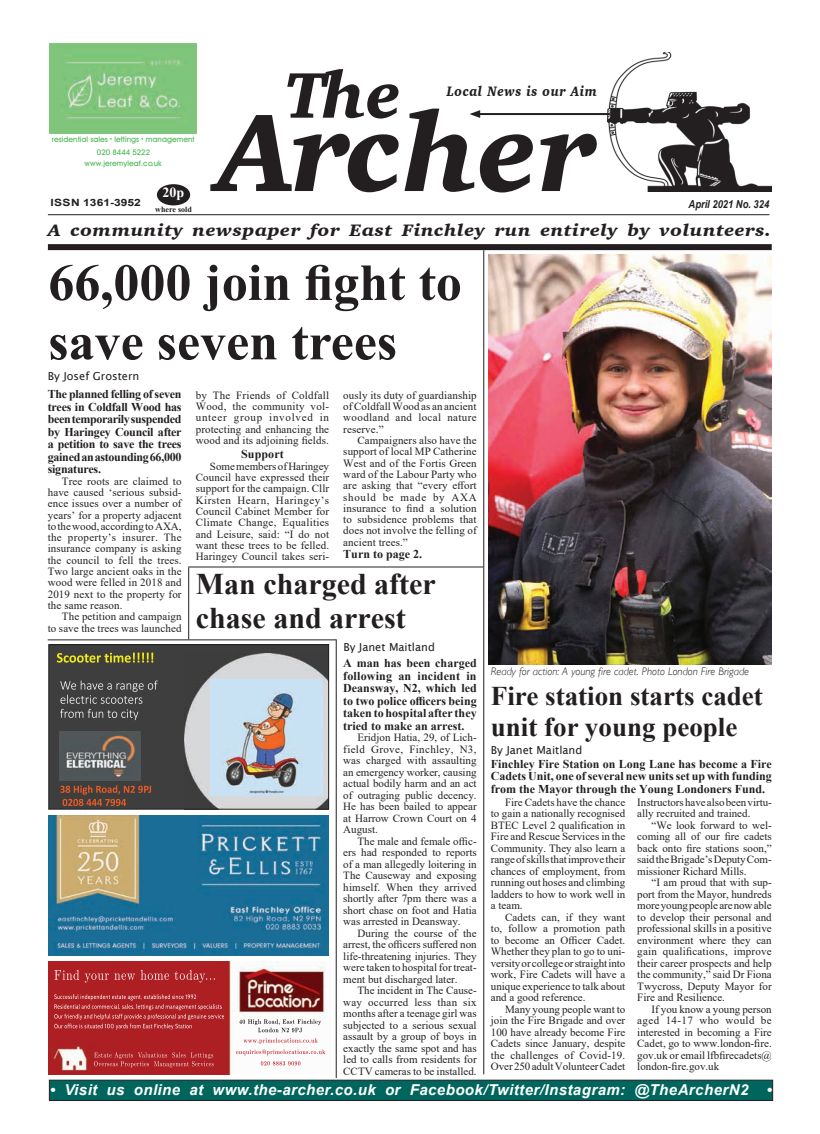
<style>
.page{position:relative;width:820px;height:1134px;background:#fff}
.page>*{position:absolute;margin:0;border:0;box-sizing:border-box;transform-origin:0 0}
.t1{font:italic 900 112px "Charter";letter-spacing:.01em;color:#231f20}
.t2{font:italic 900 66px "Charter";color:#231f20}
.t3{font:700 52px/59.4px "Times New Roman";color:#231f20}
.t4{font:700 30px/34px "Times New Roman";color:#231f20}
.t5{font:700 27px/31px "Times New Roman";color:#231f20}
.t6{font:italic 900 17px "Charter";letter-spacing:.03em;color:#231f20;scale:1.1 1}
.t7{font:italic 700 15px "Arial";letter-spacing:.03em;color:#fff}
.t8{font:italic 900 14px "Charter";letter-spacing:.05em;color:#231f20;scale:.87 1}
.t9{font:700 14px "Times New Roman";color:#fff}
.t10{font:700 12px/12.5px "Times New Roman";color:#231f20;text-align:justify}
.t11{font:11px/11.5px "Times New Roman";color:#231f20;text-align:justify}
.t12{font:italic 300 11px "Gill Sans";color:#231f20}
.t13{font:11px "Lucida Sans";color:#231f20}
.t14{font:italic 700 11px "Arial";color:#231f20;scale:.85 1}
.t15{font:700 10px "Arial";color:#231f20;scale:1.2 1}
.t16{font:700 8px "Times New Roman";color:#231f20}
.t17{font:7.8px/11.6px "Avant Garde Md BT";color:#4eb956;text-align:center}
</style>
<div class="page">
<img style="left:607px;top:53px;width:164px;height:139px">
<hr style="left:476px;top:113px;width:133px;height:2px;background:#231f20">
<svg style="left:469px;top:110px;width:11px;height:8px"></svg>
<div style="left:48px;top:244px;width:723px;height:6px;background:#231f20"></div>
<div style="left:49px;top:1080px;width:723px;height:21px;background:#00665d;border:1px solid #231f20"></div>
<hr style="left:48px;top:214px;width:721px;height:1px;background:#231f20">
<div style="left:158px;top:185px;width:31px;height:19px;background:#231f20;border-radius:50%"></div>
<div style="left:157px;top:184px;width:33px;height:21px;border:2px solid #231f20;border-radius:50%"></div>
<img style="left:48px;top:961px;width:278px;height:113px">
<img style="left:48px;top:815px;width:280px;height:140px">
<div style="left:49px;top:645px;width:279px;height:164px;background:#3e3e3e"></div>
<svg style="left:60px;top:680px;width:98px;height:40px"></svg>
<svg style="left:57px;top:652px;width:96px;height:11px"></svg>
<img style="left:185px;top:654px;width:142px;height:154px">
<img style="left:60px;top:732px;width:80px;height:49px">
<svg style="left:60px;top:785px;width:91px;height:21px"></svg>
<img style="left:210px;top:679px;width:113px;height:116px">
<div style="left:48px;top:644px;width:281px;height:166px;border:1px solid #231f20"></div>
<img style="left:49px;top:43px;width:148px;height:91px">
<img style="left:488px;top:255px;width:283px;height:409px">
<hr style="left:483px;top:250px;width:1px;height:824px;background:#231f20">
<hr style="left:48px;top:639px;width:288px;height:1px;background:#231f20">
<hr style="left:335px;top:639px;width:1px;height:439px;background:#231f20">
<hr style="left:188px;top:567px;width:1px;height:72px;background:#231f20">
<hr style="left:188px;top:566px;width:295px;height:1px;background:#231f20">
<h2 class="t2" style="left:284px;top:54px;width:118px">The</h2>
<p class="t8" style="left:446px;top:82px;width:174px">Local News is our Aim</p>
<h1 class="t1" style="left:217px;top:83px;width:380px">Archer</h1>
<p class="t17" style="left:52px;top:134px;width:144px">residential sales lettings management</p>
<p class="t17" style="left:85px;top:147px;width:79px">020 8444 5222 www.jeremyleaf.co.uk</p>
<p class="t9" style="left:162px;top:182px;width:23px">20p</p>
<p class="t16" style="left:155px;top:205px;width:38px">where sold</p>
<p class="t15" style="left:50px;top:196px;width:77px">ISSN 1361-3952</p>
<p class="t14" style="left:688px;top:197px;width:96px">April 2021 No. 324</p>
<h3 class="t6" style="left:48px;top:220px;width:659px">A community newspaper for East Finchley run entirely by volunteers.</h3>
<h3 class="t3" style="left:48px;top:251px;width:415px">66,000 join fight to save seven trees</h3>
<p class="t10" style="left:48px;top:388px;width:135px">The planned felling of seven trees in Coldfall Wood has been temporarily suspended by Haringey Council after a petition to save the trees gained an astounding 66,000 signatures.</p>
<p class="t11" style="left:48px;top:475px;width:135px;text-indent:14px">Tree roots are claimed to have caused ‘serious subsid&shy;ence issues over a number of years’ for a property adjacent to the wood, according to AXA, the property’s insurer. The insurance company is asking the council to fell the trees.<br>Two large ancient oaks in the wood were felled in 2018 and 2019 next to the property for the same reason.</p>
<p class="t11" style="left:48px;top:610px;width:135px;text-align:right">The petition and campaign<br>to save the trees was launched</p>
<p class="t13" style="left:48px;top:370px;width:93px">By Josef Grostern</p>
<p class="t11" style="left:196px;top:389px;width:135px">by The Friends of Coldfall Wood, the community vol&shy;unteer group involved in protecting and enhancing the wood and its adjoining fields.</p>
<p class="t10" style="left:241px;top:448px;width:44px">Support</p>
<p class="t11" style="left:196px;top:460px;width:135px;text-indent:14px">Some members of Haringey Council have expressed their support for the campaign. Cllr Kirsten Hearn, Haringey’s Council Cabinet Member for Climate Change, Equalities and Leisure, said: “I do not want these trees to be felled.<br>Haringey Council takes seri-</p>
<p class="t11" style="left:343px;top:389px;width:135px">ously its duty of guardianship of Coldfall Wood as an ancient woodland and local nature reserve.”</p>
<p class="t11" style="left:343px;top:434px;width:135px;text-indent:14px">Campaigners also have the support of local MP Catherine West and of the Fortis Green ward of the Labour Party who are asking that “every effort should be made by AXA insurance to find a solution to subsidence problems that does not involve the felling of ancient trees.”</p>
<p class="t10" style="left:343px;top:548px;width:80px">Turn to page 2.</p>
<h3 class="t4" style="left:196px;top:566px;width:241px">Man charged after chase and arrest</h3>
<p class="t13" style="left:343px;top:641px;width:93px">By Janet Maitland</p>
<p class="t10" style="left:343px;top:657px;width:135px">A man has been charged following an incident in Deansway, N2, which led to two police officers being taken to hospital after they tried to make an arrest.</p>
<p class="t11" style="left:343px;top:732px;width:135px;text-indent:14px">Eridjon Hatia, 29, of Lich&shy;field Grove, Finchley, N3, was charged with assaulting an emergency worker, causing actual bodily harm and an act of outraging public decency.<br>He has been bailed to appear at Harrow Crown Court on 4<br>August.</p>
<p class="t11" style="left:343px;top:835px;width:135px;text-indent:14px">The male and female offic&shy;ers had responded to reports of a man allegedly loitering in The Causeway and exposing himself. When they arrived shortly after 7pm there was a short chase on foot and Hatia was arrested in Deansway.</p>
<p class="t11" style="left:343px;top:927px;width:135px;text-indent:14px">During the course of the arrest, the officers suffered non life-threatening injuries. They were taken to hospital for treat&shy;ment but discharged later.</p>
<p class="t11" style="left:343px;top:984px;width:135px;text-indent:14px">The incident in The Cause&shy;way occurred less than six months after a teenage girl was subjected to a serious sexual assault by a group of boys in exactly the same spot and has led to calls from residents for CCTV cameras to be installed.</p>
<p class="t12" style="left:490px;top:665px;width:260px">Ready for action: A young fire cadet. Photo London Fire Brigade</p>
<h3 class="t5" style="left:490px;top:680px;width:273px">Fire station starts cadet unit for young people</h3>
<p class="t13" style="left:490px;top:744px;width:93px">By Janet Maitland</p>
<p class="t10" style="left:490px;top:757px;width:282px">Finchley Fire Station on Long Lane has become a Fire Cadets Unit, one of several new units set up with funding from the Mayor through the Young Londoners Fund.</p>
<p class="t11" style="left:490px;top:796px;width:136px;text-indent:14px">Fire Cadets have the chance to gain a nationally recognised BTEC Level 2 qualification in Fire and Rescue Services in the Community. They also learn a range of skills that improve their chances of employment, from running out hoses and climbing ladders to how to work well in a team.</p>
<p class="t11" style="left:490px;top:911px;width:136px;text-indent:14px">Cadets can, if they want to, follow a promotion path to become an Officer Cadet.<br>Whether they plan to go to uni&shy;versity or college or straight into work, Fire Cadets will have a unique experience to talk about and a good reference.</p>
<p class="t11" style="left:490px;top:1003px;width:136px;text-indent:14px">Many young people want to join the Fire Brigade and over 100 have already become Fire Cadets since January, despite the challenges of Covid-19.<br>Over 250 adult Volunteer Cadet</p>
<p class="t11" style="left:637px;top:796px;width:136px">Instructors have also been virtu&shy;ally recruited and trained.</p>
<p class="t11" style="left:637px;top:819px;width:136px;text-indent:14px">“We look forward to wel&shy;coming all of our fire cadets back onto fire stations soon,” said the Brigade’s Deputy Com&shy;missioner Richard Mills.</p>
<p class="t11" style="left:637px;top:876px;width:136px;text-indent:14px">“I am proud that with sup&shy;port from the Mayor, hundreds more young people are now able to develop their personal and professional skills in a positive environment where they can gain qualifications, improve their career prospects and help the community,” said Dr Fiona Twycross, Deputy Mayor for Fire and Resilience.</p>
<p class="t11" style="left:637px;top:1003px;width:136px;text-indent:14px">If you know a young person aged 14-17 who would be interested in becoming a Fire Cadet, go to www.london-fire. gov.uk or email lfbfirecadets@ london-fire.gov.uk</p>
<h3 class="t7" style="left:50px;top:1080px;width:723px">• Visit us online at www.the-archer.co.uk or Facebook/Twitter/Instagram: @TheArcherN2 •</h3>
</div>
